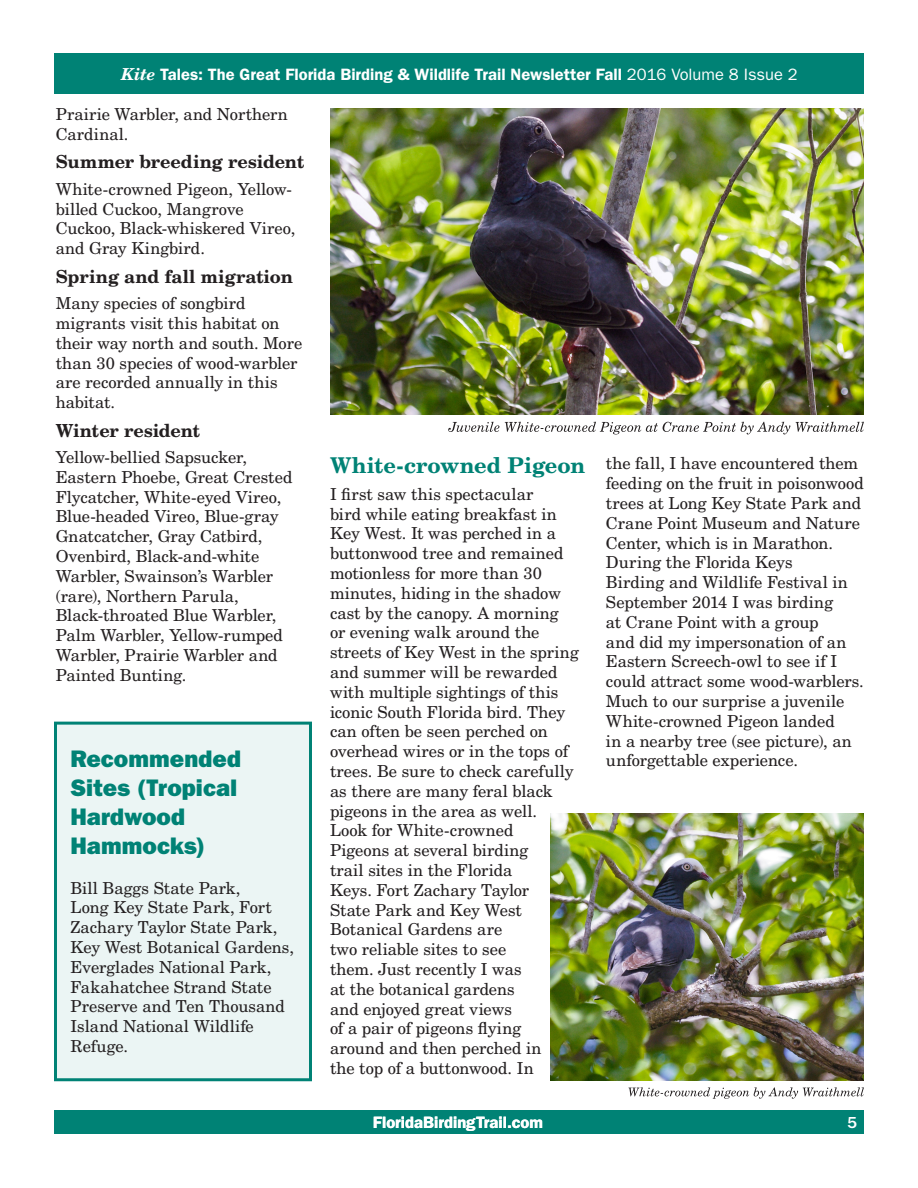
<style>
.page{position:relative;width:918px;height:1188px;background:#fff}
.page>*{position:absolute;margin:0;border:0;box-sizing:border-box;transform-origin:0 0}
.headline{font:24px/28.8px "ITC Franklin Gothic Std Hvy";color:#008275}
.subhead{font:700 21.75px "New Century Schlbk LT Std";color:#008275}
.body{font:700 18px "New Century Schlbk LT Std";letter-spacing:-.005em;color:#231f20}
.body-2{font:16.5px/19.8px "New Century Schlbk LT Std";color:#231f20}
.t1{font:600 16.5px "ITC Franklin Gothic Std";color:#fff}
.t2{font:500 16.5px "ITC Franklin Gothic Std";color:#fff}
.s1{font-family:"New Century Schlbk LT Std";font-weight:700;font-style:italic}
.s2{font-weight:400}
</style>
<div class="page">
<div style="left:54px;top:54px;width:810px;height:40px;background:#008275"></div>
<div style="left:54px;top:1111px;width:810px;height:23px;background:#008275"></div>
<img style="left:330px;top:108px;width:534px;height:307px">
<img style="left:551px;top:813px;width:313px;height:268px">
<div style="left:56px;top:723px;width:254px;height:357px;background:#ebf5f4"></div>
<div style="left:54px;top:722px;width:258px;height:359px;border:3px solid #008275"></div>
<svg style="left:448px;top:422px;width:416px;height:12px"></svg>
<svg style="left:628px;top:1087px;width:236px;height:12px"></svg>
<p class="t1" style="left:121px;top:65px;width:678px"><span class="s1">Kite</span> Tales: The Great Florida Birding &amp; Wildlife Trail Newsletter Fall <span class="s2">2016 Volume 8 Issue 2</span></p>
<p class="body-2" style="left:56px;top:104px;width:234px">Prairie Warbler, and Northern<br>Cardinal.</p>
<p class="body" style="left:56px;top:151px;width:250px">Summer breeding resident</p>
<p class="body-2" style="left:56px;top:179px;width:241px">White-crowned Pigeon, Yellow&shy;billed Cuckoo, Mangrove<br>Cuckoo, Black-whiskered Vireo, and Gray Kingbird.</p>
<p class="body" style="left:56px;top:265px;width:239px">Spring and fall migration</p>
<p class="body-2" style="left:56px;top:293px;width:248px">Many species of songbird migrants visit this habitat on their way north and south. More than 30 species of wood-warbler are recorded annually in this habitat.</p>
<p class="body" style="left:56px;top:419px;width:146px">Winter resident</p>
<p class="body-2" style="left:56px;top:447px;width:238px">Yellow-bellied Sapsucker,<br>Eastern Phoebe, Great Crested<br>Flycatcher, White-eyed Vireo,<br>Blue-headed Vireo, Blue-gray<br>Gnatcatcher, Gray Catbird,<br>Ovenbird, Black-and-white<br>Warbler, Swainson’s Warbler (rare), Northern Parula,<br>Black-throated Blue Warbler,<br>Palm Warbler, Yellow-rumped<br>Warbler, Prairie Warbler and<br>Painted Bunting.</p>
<p class="subhead" style="left:330px;top:452px;width:257px">White-crowned Pigeon</p>
<p class="body-2" style="left:606px;top:454px;width:260px">the fall, I have encountered them feeding on the fruit in poisonwood trees at Long Key State Park and<br>Crane Point Museum and Nature<br>Center, which is in Marathon.<br>During the Florida Keys<br>Birding and Wildlife Festival in<br>September 2014 I was birding<br>at Crane Point with a group<br>and did my impersonation of an<br>Eastern Screech-owl to see if I could attract some wood-warblers.<br>Much to our surprise a juvenile<br>White-crowned Pigeon landed<br>in a nearby tree (see picture), an</p>
<p class="body-2" style="left:330px;top:484px;width:250px">I first saw this spectacular<br>bird while eating breakfast in<br>Key West. It was perched in a buttonwood tree and remained motionless for more than 30 minutes, hiding in the shadow cast by the canopy. A morning<br>or evening walk around the streets of Key West in the spring and summer will be rewarded with multiple sightings of this iconic South Florida bird. They can often be seen perched on overhead wires or in the tops of trees. Be sure to check carefully as there are many feral black pigeons in the area as well.<br>Look for White-crowned<br>Pigeons at several birding<br>trail sites in the Florida<br>Keys. Fort Zachary Taylor<br>State Park and Key West<br>Botanical Gardens are<br>two reliable sites to see<br>them. Just recently I was<br>at the botanical gardens<br>and enjoyed great views<br>of a pair of pigeons flying around and then perched in<br>the top of a buttonwood. In</p>
<p class="headline" style="left:70px;top:745px;width:172px">Recommended</p>
<p class="body-2" style="left:606px;top:751px;width:193px">unforgettable experience.</p>
<p class="headline" style="left:70px;top:773px;width:168px">Sites (Tropical<br>Hardwood<br>Hammocks)</p>
<p class="body-2" style="left:70px;top:878px;width:225px">Bill Baggs State Park,<br>Long Key State Park, Fort<br>Zachary Taylor State Park,<br>Key West Botanical Gardens,<br>Everglades National Park,<br>Fakahatchee Strand State<br>Preserve and Ten Thousand<br>Island National Wildlife<br>Refuge.</p>
<p class="t1" style="left:373px;top:1113px;width:172px">FloridaBirdingTrail.com</p>
<p class="t2" style="left:848px;top:1113px;width:11px">5</p>
</div>
